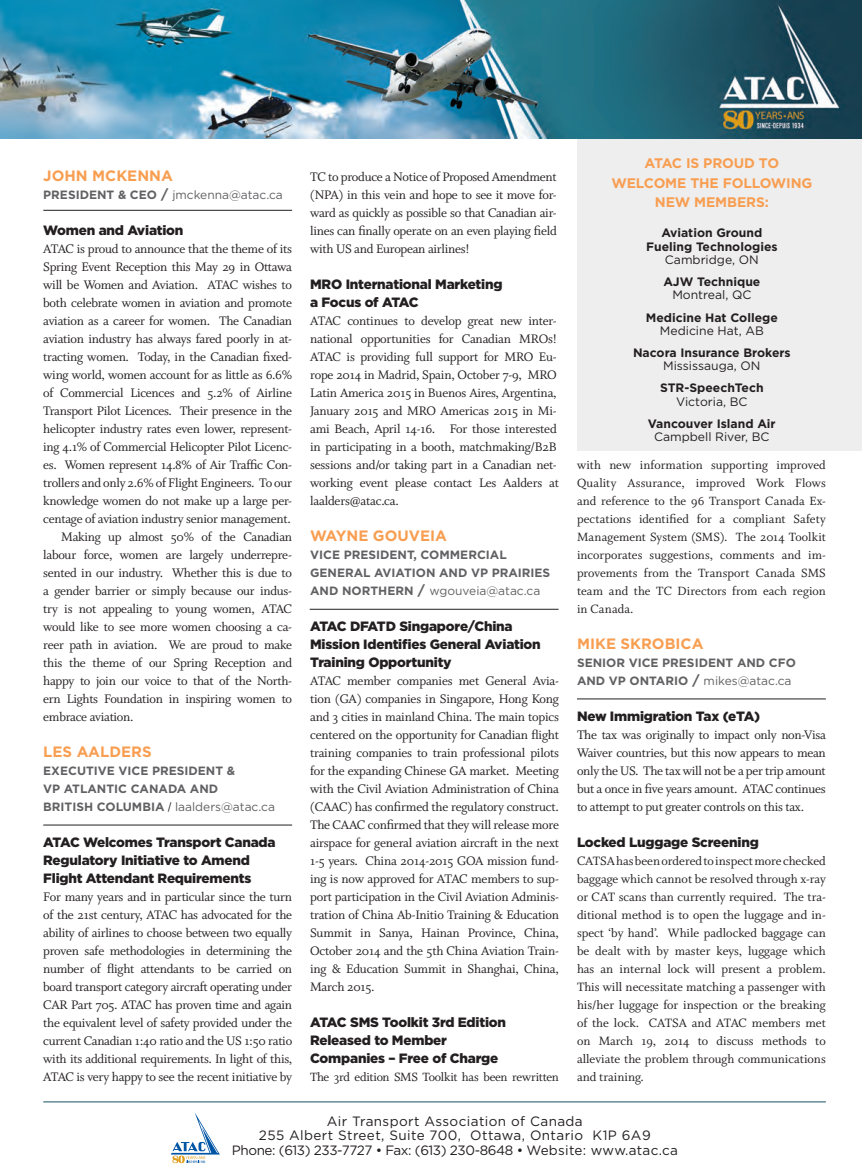
<style>
.page{position:relative;width:862px;height:1175px;background:#fff}
.page>*{position:absolute;margin:0;border:0;box-sizing:border-box;transform-origin:0 0}
.t1{font:700 15px "Gotham";color:#f89e51}
.t2{font:13.8px/18px "Whitman Roman Os F";letter-spacing:-.02em;color:#231f20;text-align:justify}
.t3{font:700 13.8px/19.4px "Gotham";letter-spacing:-.01em;color:#f89e51;text-align:center}
.t4{font:13.5px/18px "Whitman Roman Os F";color:#231f20;text-align:justify}
.t5{font:900 13.5px/18px "Gotham";letter-spacing:-.015em;color:#231f20}
.t6{font:13.5px/14.2px "Gotham";letter-spacing:.03em;color:#231f20;text-align:center}
.t7{font:13.35px/18px "Whitman Roman Os F";letter-spacing:-.005em;color:#231f20;text-align:justify}
.t8{font:700 12.15px/13.4px "Gotham";color:#231f20;text-align:center}
.t9{font:12.15px "Gotham";color:#231f20}
.t10{font:700 12px/18px "Gotham";color:#616164}
.t11{font:12px "Gotham";color:#616164}
.s1{font-weight:700}
.s2{font-weight:700;font-size:13.5px}
.s3{font-family:"Whitman Roman Os F";font-weight:400;font-size:13.8px;color:#231f20}
.s4{font-weight:400}
.s5{font-size:13.5px}
</style>
<div class="page">
<div style="left:577px;top:139px;width:285px;height:312px;background:#eeeeef"></div>
<img style="left:0;top:0;width:862px;height:139px">
<svg style="left:171px;top:1112px;width:49px;height:51px"></svg>
<hr style="left:43px;top:1101px;width:783px;height:1px;background:#15525e">
<hr style="left:43px;top:210px;width:249px;height:1px;background:#231f20">
<hr style="left:43px;top:825px;width:249px;height:1px;background:#231f20">
<hr style="left:310px;top:609px;width:248px;height:1px;background:#231f20">
<hr style="left:577px;top:698px;width:249px;height:1px;background:#231f20">
<p class="t1" style="left:43px;top:166px;width:131px">JOHN MCKENNA</p>
<p class="t11" style="left:43px;top:187px;width:241px"><span class="s1">PRESIDENT &amp; CEO</span> <span class="s2">/</span> jmckenna@atac.ca</p>
<p class="t5" style="left:43px;top:221px;width:142px">Women and Aviation</p>
<p class="t2" style="left:43px;top:240px;width:250px">ATAC is proud to announce that the theme of its</p>
<p class="t2" style="left:43px;top:258px;width:250px">Spring Event Reception this May 29 in Ottawa</p>
<p class="t2" style="left:43px;top:276px;width:250px">will be Women and Aviation. ATAC wishes to</p>
<p class="t2" style="left:43px;top:294px;width:250px">both celebrate women in aviation and promote</p>
<p class="t2" style="left:43px;top:312px;width:250px">aviation as a career for women. The Canadian</p>
<p class="t2" style="left:43px;top:330px;width:250px">aviation industry has always fared poorly in at-</p>
<p class="t2" style="left:43px;top:348px;width:250px">tracting women. Today, in the Canadian fixed-</p>
<p class="t2" style="left:43px;top:366px;width:250px">wing world, women account for as little as 6.6%</p>
<p class="t2" style="left:43px;top:384px;width:250px">of Commercial Licences and 5.2% of Airline</p>
<p class="t2" style="left:43px;top:402px;width:250px">Transport Pilot Licences. Their presence in the</p>
<p class="t2" style="left:43px;top:420px;width:250px">helicopter industry rates even lower, represent-</p>
<p class="t2" style="left:43px;top:438px;width:250px">ing 4.1% of Commercial Helicopter Pilot Licenc-</p>
<p class="t2" style="left:43px;top:456px;width:250px">es. Women represent 14.8% of Air Traffic Con-</p>
<p class="t2" style="left:43px;top:474px;width:250px">trollers and only 2.6% of Flight Engineers. To our</p>
<p class="t2" style="left:43px;top:492px;width:250px">knowledge women do not make up a large per-</p>
<p class="t2" style="left:43px;top:510px;width:249px">centage of aviation industry senior management.</p>
<p class="t2" style="left:61px;top:528px;width:232px">Making up almost 50% of the Canadian</p>
<p class="t2" style="left:43px;top:546px;width:250px">labour force, women are largely underrepre-</p>
<p class="t2" style="left:43px;top:564px;width:250px">sented in our industry. Whether this is due to</p>
<p class="t2" style="left:43px;top:582px;width:250px">a gender barrier or simply because our indus-</p>
<p class="t2" style="left:43px;top:600px;width:250px">try is not appealing to young women, ATAC</p>
<p class="t2" style="left:43px;top:618px;width:250px">would like to see more women choosing a ca-</p>
<p class="t2" style="left:43px;top:636px;width:250px">reer path in aviation. We are proud to make</p>
<p class="t2" style="left:43px;top:654px;width:250px">this the theme of our Spring Reception and</p>
<p class="t2" style="left:43px;top:672px;width:250px">happy to join our voice to that of the North-</p>
<p class="t2" style="left:43px;top:690px;width:250px">ern Lights Foundation in inspiring women to</p>
<p class="t2" style="left:43px;top:708px;width:92px">embrace aviation.</p>
<p class="t1" style="left:43px;top:742px;width:110px">LES AALDERS</p>
<p class="t10" style="left:43px;top:762px;width:233px">EXECUTIVE VICE PRESIDENT &amp;<br>VP ATLANTIC CANADA AND<br>BRITISH COLUMBIA <span class="s3">/</span> <span class="s4">laalders@atac.ca</span></p>
<p class="t5" style="left:43px;top:833px;width:234px">ATAC Welcomes Transport Canada<br>Regulatory Initiative to Amend<br>Flight Attendant Requirements</p>
<p class="t2" style="left:43px;top:888px;width:250px">For many years and in particular since the turn of the 21st century, ATAC has advocated for the ability of airlines to choose between two equally proven safe methodologies in determining the number of flight attendants to be carried on board transport category aircraft operating under CAR Part 705. ATAC has proven time and again the equivalent level of safety provided under the current Canadian 1:40 ratio and the US 1:50 ratio with its additional requirements. In light of this, ATAC is very happy to see the recent initiative by</p>
<p class="t2" style="left:310px;top:168px;width:248px">TC to produce a Notice of Proposed Amendment (NPA) in this vein and hope to see it move for&shy;ward as quickly as possible so that Canadian air&shy;lines can finally operate on an even playing field with US and European airlines!</p>
<p class="t5" style="left:310px;top:275px;width:194px">MRO International Marketing a Focus of ATAC</p>
<p class="t2" style="left:310px;top:312px;width:250px;text-align:left">ATAC continues to develop great new inter&shy;national opportunities for Canadian MROs!<br>ATAC is providing full support for MRO Eu&shy;rope 2014 in Madrid, Spain, October 7-9, MRO Latin America 2015 in Buenos Aires, Argentina, January 2015 and MRO Americas 2015 in Mi&shy;ami Beach, April 14-16. For those interested in participating in a booth, matchmaking/B2B sessions and/or taking part in a Canadian net&shy;working event please contact Les Aalders at laalders@atac.ca.</p>
<p class="t1" style="left:310px;top:526px;width:138px">WAYNE GOUVEIA</p>
<p class="t10" style="left:310px;top:546px;width:242px">VICE PRESIDENT, COMMERCIAL<br>GENERAL AVIATION AND VP PRAIRIES<br>AND NORTHERN <span class="s5">/</span> <span class="s4">wgouveia@atac.ca</span></p>
<p class="t5" style="left:310px;top:617px;width:232px">ATAC DFATD Singapore/China<br>Mission Identifies General Aviation<br>Training Opportunity</p>
<p class="t2" style="left:310px;top:672px;width:250px">ATAC member companies met General Avia&shy;tion (GA) companies in Singapore, Hong Kong and 3 cities in mainland China. The main topics centered on the opportunity for Canadian flight training companies to train professional pilots for the expanding Chinese GA market. Meeting with the Civil Aviation Administration of China (CAAC) has confirmed the regulatory construct.<br>The CAAC confirmed that they will release more airspace for general aviation aircraft in the next 1-5 years. China 2014-2015 GOA mission fund&shy;ing is now approved for ATAC members to sup&shy;port participation in the Civil Aviation Adminis&shy;tration of China Ab-Initio Training &amp; Education Summit in Sanya, Hainan Province, China, October 2014 and the 5th China Aviation Train&shy;ing &amp; Education Summit in Shanghai, China, March 2015.</p>
<p class="t5" style="left:310px;top:1013px;width:197px">ATAC SMS Toolkit 3rd Edition<br>Released to Member<br>Companies – Free of Charge</p>
<p class="t7" style="left:310px;top:1068px;width:250px">The 3rd edition SMS Toolkit has been rewritten</p>
<p class="t3" style="left:611px;top:154px;width:202px">ATAC IS PROUD TO<br>WELCOME THE FOLLOWING<br>NEW MEMBERS:</p>
<p class="t8" style="left:646px;top:226px;width:133px">Aviation Ground<br>Fueling Technologies</p>
<p class="t9" style="left:665px;top:252px;width:95px">Cambridge, ON</p>
<p class="t8" style="left:663px;top:275px;width:99px">AJW Technique</p>
<p class="t9" style="left:672px;top:287px;width:81px">Montreal, QC</p>
<p class="t8" style="left:646px;top:310px;width:133px">Medicine Hat College</p>
<p class="t9" style="left:660px;top:323px;width:105px">Medicine Hat, AB</p>
<p class="t8" style="left:633px;top:346px;width:159px">Nacora Insurance Brokers</p>
<p class="t9" style="left:663px;top:358px;width:99px">Mississauga, ON</p>
<p class="t8" style="left:660px;top:381px;width:105px">STR-SpeechTech</p>
<p class="t9" style="left:676px;top:394px;width:73px">Victoria, BC</p>
<p class="t8" style="left:648px;top:417px;width:129px">Vancouver Island Air</p>
<p class="t9" style="left:654px;top:429px;width:117px">Campbell River, BC</p>
<p class="t7" style="left:577px;top:456px;width:250px">with new information supporting improved Quality Assurance, improved Work Flows and reference to the 96 Transport Canada Ex&shy;pectations identified for a compliant Safety Management System (SMS). The 2014 Toolkit incorporates suggestions, comments and im&shy;provements from the Transport Canada SMS team and the TC Directors from each region in Canada.</p>
<p class="t1" style="left:577px;top:634px;width:128px">MIKE SKROBICA</p>
<p class="t10" style="left:577px;top:654px;width:220px">SENIOR VICE PRESIDENT AND CFO<br>AND VP ONTARIO <span class="s5">/</span> <span class="s4">mikes@atac.ca</span></p>
<p class="t5" style="left:577px;top:707px;width:185px">New Immigration Tax (eTA)</p>
<p class="t2" style="left:577px;top:726px;width:250px">The tax was originally to impact only non-Visa Waiver countries, but this now appears to mean only the US. The tax will not be a per trip amount but a once in five years amount. ATAC continues to attempt to put greater controls on this tax.</p>
<p class="t5" style="left:577px;top:833px;width:183px">Locked Luggage Screening</p>
<p class="t4" style="left:577px;top:852px;width:250px">CATSA has been ordered to inspect more checked baggage which cannot be resolved through x-ray or CAT scans than currently required. The tra&shy;ditional method is to open the luggage and in&shy;spect ‘by hand’. While padlocked baggage can be dealt with by master keys, luggage which has an internal lock will present a problem.<br>This will necessitate matching a passenger with his/her luggage for inspection or the breaking of the lock. CATSA and ATAC members met on March 19, 2014 to discuss methods to alleviate the problem through communications and training.</p>
<p class="t6" style="left:232px;top:1114px;width:447px">Air Transport Association of Canada<br>255 Albert Street, Suite 700, Ottawa, Ontario K1P 6A9<br>Phone: (613) 233-7727 • Fax: (613) 230-8648 • Website: www.atac.ca</p>
</div>
